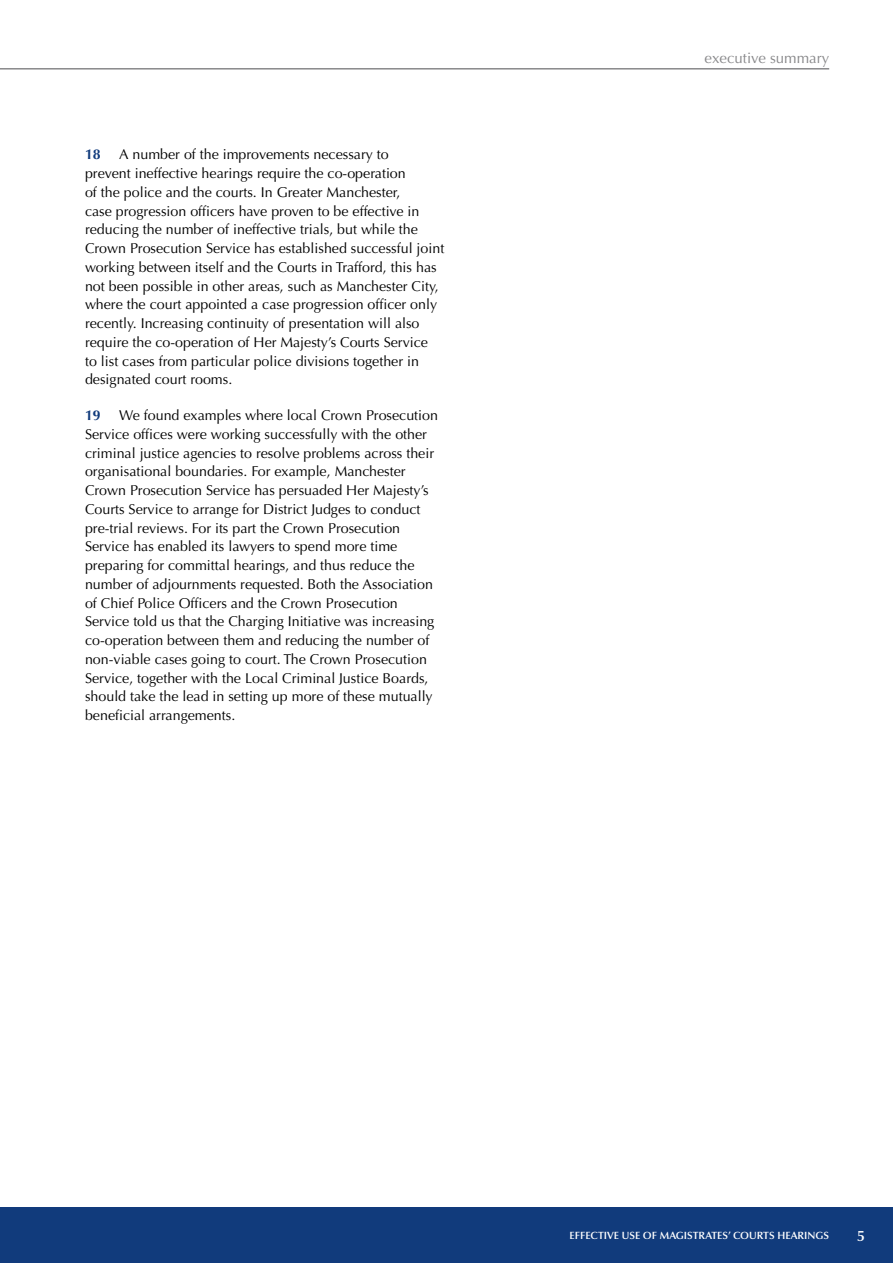
<style>
.page{position:relative;width:893px;height:1263px;background:#fff}
.page>*{position:absolute;margin:0;border:0;box-sizing:border-box;transform-origin:0 0}
.t1{font:15px "Optima LT Std";color:#88888a}
.t2{font:14.25px/18.8px "Optima LT Std";color:#000}
.t3{font:700 14.25px "Optima LT Std";color:#113b7c}
.t4{font:600 10.5px "Optima LT Std";color:#fff}
</style>
<div class="page">
<div style="left:0;top:1208px;width:893px;height:55px;background:#113b7c"></div>
<hr style="left:0;top:68px;width:829px;height:2px;background:#88888a">
<p class="t2" style="left:85px;top:145px;width:361px;text-indent:34px">A number of the improvements necessary to<br>prevent ineffective hearings require the co-operation<br>of the police and the courts. In Greater Manchester,<br>case progression officers have proven to be effective in reducing the number of ineffective trials, but while the Crown Prosecution Service has established successful joint working between itself and the Courts in Trafford, this has not been possible in other areas, such as Manchester City, where the court appointed a case progression officer only recently. Increasing continuity of presentation will also require the co-operation of Her Majesty’s Courts Service<br>to list cases from particular police divisions together in designated court rooms.</p>
<p class="t3" style="left:85px;top:407px;width:17px">19</p>
<p class="t3" style="left:85px;top:146px;width:17px">18</p>
<p class="t2" style="left:85px;top:406px;width:355px;text-indent:34px">We found examples where local Crown Prosecution Service offices were working successfully with the other criminal justice agencies to resolve problems across their organisational boundaries. For example, Manchester Crown Prosecution Service has persuaded Her Majesty’s Courts Service to arrange for District Judges to conduct pre-trial reviews. For its part the Crown Prosecution Service has enabled its lawyers to spend more time preparing for committal hearings, and thus reduce the number of adjournments requested. Both the Association of Chief Police Officers and the Crown Prosecution Service told us that the Charging Initiative was increasing co-operation between them and reducing the number of non-viable cases going to court. The Crown Prosecution Service, together with the Local Criminal Justice Boards, should take the lead in setting up more of these mutually beneficial arrangements.</p>
<p class="t1" style="left:705px;top:49px;width:126px">executive summary</p>
<p class="t4" style="left:570px;top:1229px;width:12px">EFFECTI</p>
<p class="t4" style="left:607px;top:1229px;width:22px">VE USE</p>
<p class="t4" style="left:643px;top:1229px;width:25px">OF MAGISTRATES</p>
<p class="t4" style="left:728px;top:1229px;width:13px">’ COURTS</p>
<p class="t4" style="left:777px;top:1229px;width:8px">HEARINGS</p>
</div>
